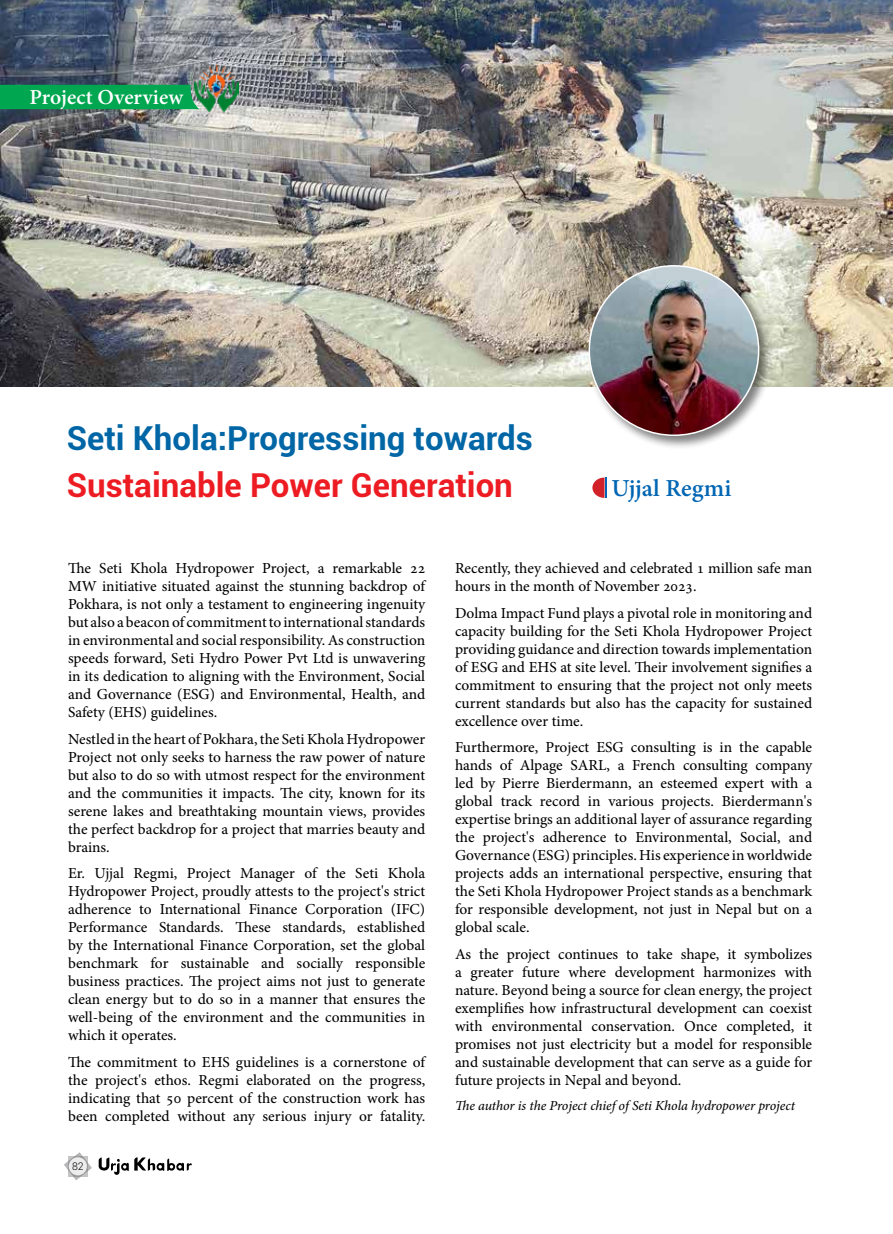
<style>
.page{position:relative;width:893px;height:1234px;background:#fff}
.page>*{position:absolute;margin:0;border:0;box-sizing:border-box;transform-origin:0 0}
.t1{font:700 33px "Roboto";color:#0066a6}
.t2{font:700 33px "Roboto";color:#ed1c23}
.t3{font:700 24px "Adobe Hebrew";color:#0066b3}
.t4{font:700 21px "Adobe Hebrew";letter-spacing:.005em;color:#fff}
.t5{font:15px/18px "Adobe Hebrew";color:#000;text-align:justify}
.t6{font:italic 13.5px "Adobe Hebrew";letter-spacing:-.005em;color:#000}
.t7{font:300 10.5px "Roboto";color:#000}
</style>
<div class="page">
<svg style="left:64px;top:1152px;width:28px;height:27px"></svg>
<div style="left:69px;top:1156px;width:18px;height:18px;background:#ededee;border-radius:50%"></div>
<svg style="left:99px;top:1157px;width:93px;height:18px"></svg>
<img style="left:0;top:0;width:893px;height:386px">
<svg style="left:592px;top:477px;width:12px;height:21px"></svg>
<hr style="left:605px;top:477px;width:2px;height:21px;background:#0066b3">
<div style="left:586px;top:263px;width:187px;height:186px;background:#000;opacity:.5"></div>
<img style="left:589px;top:266px;width:170px;height:169px;border-radius:85px">
<div style="left:0;top:85px;width:195px;height:24px;background:#00a650"></div>
<img style="left:195px;top:64px;width:43px;height:48px">
<h3 class="t4" style="left:30px;top:84px;width:155px">Project Overview</h3>
<h1 class="t1" style="left:67px;top:415px;width:467px">Seti Khola:Progressing towards</h1>
<h1 class="t2" style="left:67px;top:461px;width:448px">Sustainable Power Generation</h1>
<h2 class="t3" style="left:611px;top:473px;width:122px">Ujjal Regmi</h2>
<p class="t5" style="left:68px;top:559px;width:359px">The Seti Khola Hydropower Project, a remarkable 22<br>MW initiative situated against the stunning backdrop of Pokhara, is not only a testament to engineering ingenuity but also a beacon of commitment to international standards in environmental and social responsibility. As construction speeds forward, Seti Hydro Power Pvt Ltd is unwavering in its dedication to aligning with the Environment, Social and Governance (ESG) and Environmental, Health, and Safety (EHS) guidelines.</p>
<p class="t5" style="left:68px;top:729px;width:359px">Nestled in the heart of Pokhara, the Seti Khola Hydropower Project not only seeks to harness the raw power of nature but also to do so with utmost respect for the environment and the communities it impacts. The city, known for its serene lakes and breathtaking mountain views, provides the perfect backdrop for a project that marries beauty and brains.</p>
<p class="t5" style="left:68px;top:864px;width:359px">Er. Ujjal Regmi, Project Manager of the Seti Khola Hydropower Project, proudly attests to the project's strict adherence to International Finance Corporation (IFC)<br>Performance Standards. These standards, established by the International Finance Corporation, set the global benchmark for sustainable and socially responsible business practices. The project aims not just to generate clean energy but to do so in a manner that ensures the well-being of the environment and the communities in which it operates.</p>
<p class="t5" style="left:68px;top:1052px;width:359px">The commitment to EHS guidelines is a cornerstone of the project's ethos. Regmi elaborated on the progress, indicating that 50 percent of the construction work has been completed without any serious injury or fatality.</p>
<p class="t7" style="left:72px;top:1158px;width:13px">82</p>
<p class="t5" style="left:455px;top:559px;width:359px">Recently, they achieved and celebrated 1 million safe man hours in the month of November 2023.</p>
<p class="t5" style="left:455px;top:603px;width:359px">Dolma Impact Fund plays a pivotal role in monitoring and capacity building for the Seti Khola Hydropower Project providing guidance and direction towards implementation of ESG and EHS at site level. Their involvement signifies a commitment to ensuring that the project not only meets current standards but also has the capacity for sustained excellence over time.</p>
<p class="t5" style="left:455px;top:738px;width:359px">Furthermore, Project ESG consulting is in the capable hands of Alpage SARL, a French consulting company led by Pierre Bierdermann, an esteemed expert with a global track record in various projects. Bierdermann's expertise brings an additional layer of assurance regarding the project's adherence to Environmental, Social, and Governance (ESG) principles. His experience in worldwide projects adds an international perspective, ensuring that the Seti Khola Hydropower Project stands as a benchmark for responsible development, not just in Nepal but on a global scale.</p>
<p class="t5" style="left:455px;top:944px;width:359px">As the project continues to take shape, it symbolizes a greater future where development harmonizes with nature. Beyond being a source for clean energy, the project exemplifies how infrastructural development can coexist with environmental conservation. Once completed, it promises not just electricity but a model for responsible and sustainable development that can serve as a guide for future projects in Nepal and beyond.</p>
<p class="t6" style="left:455px;top:1096px;width:342px">The author is the Project chief of Seti Khola hydropower project</p>
</div>
